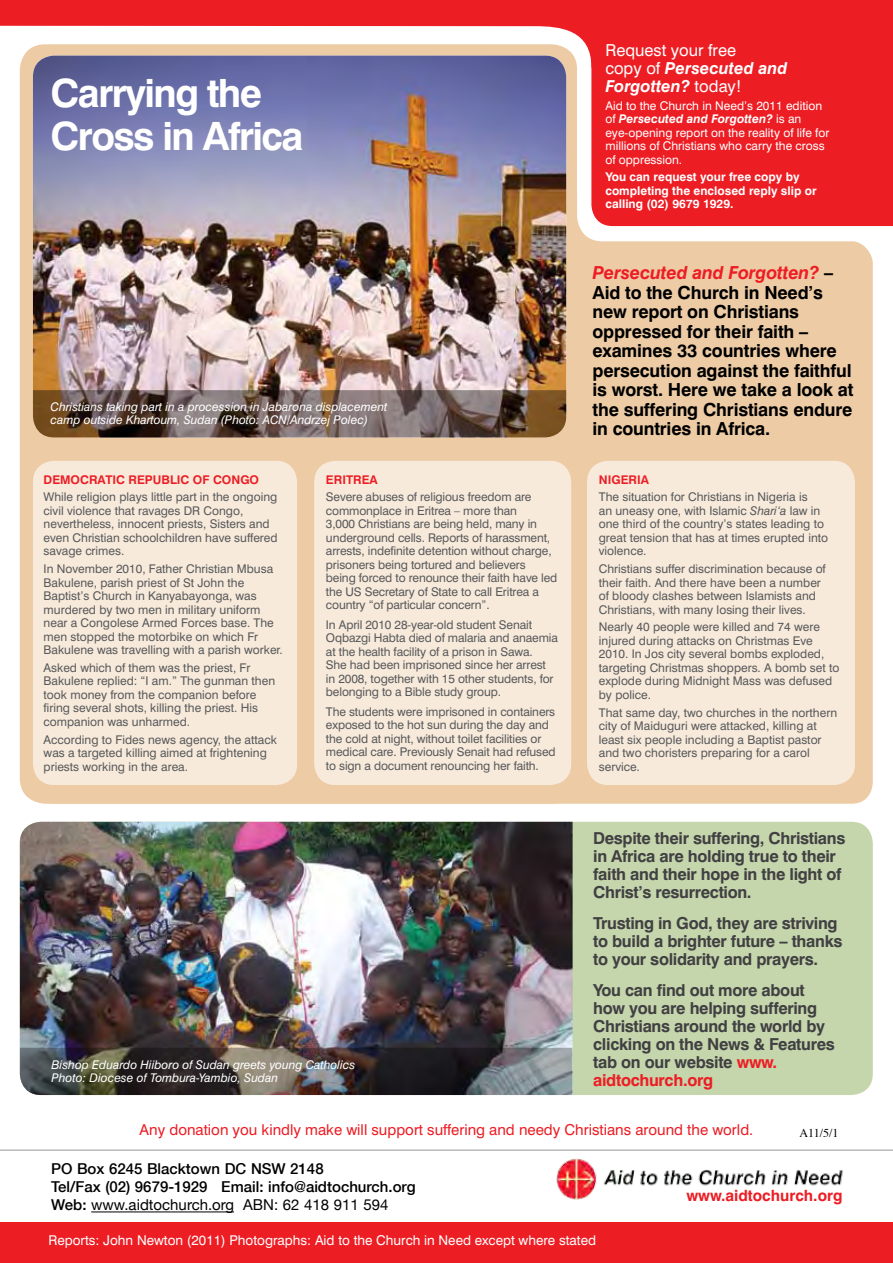
<style>
.page{position:relative;width:893px;height:1263px;background:#fff}
.page>*{position:absolute;margin:0;border:0;box-sizing:border-box;transform-origin:0 0}
.t1{font:700 39px/43.8px "Swiss 721 BT";letter-spacing:-.04em;color:#fff}
.t2{font:700 18px/19.5px "Swiss 721 BT";letter-spacing:-.01em;color:#000}
.t3{font:700 16.5px/18px "Swiss 721 BT";letter-spacing:-.02em;color:#414042}
.t4{font:16.5px/18px "Swiss 721 BT";color:#fff}
.t5{font:700 15.45px "Swiss 721 BT";color:#ed1d24}
.t6{font:500 15px/18.1px "Helvetica Neue";color:#000}
.t7{font:15px "Swiss 721 BT";color:#ed1d24}
.t8{font:13.5px "Swiss 721 BT";color:#fff}
.t9{font:12px/13.5px "Swiss 721 BT";color:#58595b}
.t10{font:italic 12px/13.2px "Swiss 721 BT";color:#fff}
.t11{font:12px/13.5px "Swiss 721 BT";color:#fff}
.t12{font:700 12px/13.5px "Swiss 721 BT";color:#fff}
.t13{font:700 12px "Swiss 721 BT";color:#ed1d24}
.t14{font:12px "Times";color:#000}
.s1{font-weight:700;font-style:italic}
.s2{font-style:italic;color:#ed1d24}
.s3{font-style:italic}
.s4{color:#ed1d24}
.s5{font-weight:400}
</style>
<div class="page">
<div style="left:20px;top:44px;width:557px;height:760px;background:#edcba5;border-radius:26px"></div>
<div style="left:33px;top:193px;width:840px;height:611px;background:#edcba5;border-radius:21px"></div>
<svg style="left:577px;top:193px;width:296px;height:48px;background:#fdfaf8"></svg>
<img style="left:33px;top:68px;width:533px;height:322px">
<div style="left:0;top:1222px;width:893px;height:41px;background:#ed1d24"></div>
<hr style="left:91px;top:1211px;width:143px;height:1px;background:#000">
<img style="left:556px;top:1158px;width:287px;height:42px">
<hr style="left:0;top:1150px;width:893px;height:1px;background:#939598">
<svg style="left:0;top:0;width:591px;height:68px"></svg>
<div style="left:591px;top:0;width:302px;height:226px;background:#ed1d24"></div>
<div style="left:20px;top:822px;width:853px;height:273px;background:#c5d5ac;border-radius:21px"></div>
<img style="left:20px;top:822px;width:553px;height:273px">
<div style="left:33px;top:461px;width:264px;height:324px;background:#f7eadb;border-radius:21px"></div>
<div style="left:314px;top:461px;width:257px;height:324px;background:#f7eadb;border-radius:21px"></div>
<div style="left:587px;top:461px;width:268px;height:324px;background:#f7eadb;border-radius:21px"></div>
<svg style="left:693px;top:227px;width:180px;height:37px"></svg>
<svg style="left:33px;top:390px;width:533px;height:47px;background:#6d594f"></svg>
<img style="left:20px;top:1048px;width:552px;height:47px">
<h1 class="t1" style="left:51px;top:70px;width:254px">Carrying the<br>Cross in Africa</h1>
<p class="t10" style="left:51px;top:400px;width:338px">Christians taking part in a procession in Jabarona displacement camp outside Khartoum, Sudan (Photo: ACN/Andrzej Polec)</p>
<p class="t13" style="left:44px;top:472px;width:45px">Democratic</p>
<p class="t13" style="left:129px;top:472px;width:49px">Republic</p>
<p class="t13" style="left:193px;top:472px;width:68px">of Congo</p>
<p class="t9" style="left:44px;top:490px;width:236px">While religion plays little part in the ongoing civil violence that ravages DR Congo, nevertheless, innocent priests, Sisters and even Christian schoolchildren have suffered savage crimes.</p>
<p class="t9" style="left:44px;top:562px;width:241px">In November 2010, Father Christian Mbusa Bakulene, parish priest of St John the Baptist’s Church in Kanyabayonga, was murdered by two men in military uniform near a Congolese Armed Forces base. The men stopped the motorbike on which Fr Bakulene was travelling with a parish worker.</p>
<p class="t9" style="left:44px;top:661px;width:233px">Asked which of them was the priest, Fr Bakulene replied: “I am.” The gunman then took money from the companion before firing several shots, killing the priest. His companion was unharmed.</p>
<p class="t9" style="left:44px;top:732px;width:235px">According to Fides news agency, the attack was a targeted killing aimed at frightening priests working in the area.</p>
<p class="t13" style="left:326px;top:472px;width:8px">Eritr</p>
<p class="t13" style="left:362px;top:472px;width:16px">ea</p>
<p class="t9" style="left:326px;top:490px;width:233px">Severe abuses of religious freedom are commonplace in Eritrea – more than<br>3,000 Christians are being held, many in underground cells. Reports of harassment, arrests, indefinite detention without charge, prisoners being tortured and believers being forced to renounce their faith have led the US Secretary of State to call Eritrea a country “of particular concern”.</p>
<p class="t9" style="left:326px;top:618px;width:233px">In April 2010 28-year-old student Senait Oqbazgi Habta died of malaria and anaemia at the health facility of a prison in Sawa.<br>She had been imprisoned since her arrest in 2008, together with 15 other students, for belonging to a Bible study group.</p>
<p class="t9" style="left:326px;top:705px;width:231px">The students were imprisoned in containers exposed to the hot sun during the day and the cold at night, without toilet facilities or medical care. Previously Senait had refused to sign a document renouncing her faith.</p>
<p class="t10" style="left:52px;top:1058px;width:305px">Bishop Eduardo Hiiboro of Sudan greets young Catholics<br>Photo: Diocese of Tombura-Yambio, Sudan</p>
<h3 class="t4" style="left:605px;top:41px;width:184px">Request your free<br>copy of <span class="s1">Persecuted and<br>Forgotten?</span> today!</h3>
<p class="t11" style="left:605px;top:98px;width:225px">Aid to the Church in Need’s 2011 edition of <span class="s1">Persecuted and Forgotten?</span> is an eye-opening report on the reality of life for millions of Christians who carry the cross of oppression.</p>
<p class="t12" style="left:605px;top:170px;width:213px">You can request your free copy by completing the enclosed reply slip or calling (02) 9679 1929.</p>
<p class="t2" style="left:592px;top:263px;width:262px"><span class="s2">Persecuted and Forgotten?</span> –<br>Aid to the Church in Need’s new report on Christians oppressed for their faith – examines 33 countries where persecution against the faithful is worst. Here we take a look at the suffering Christians endure in countries in Africa.</p>
<p class="t13" style="left:599px;top:472px;width:38px">Nigeria</p>
<p class="t9" style="left:599px;top:490px;width:231px">The situation for Christians in Nigeria is<br>an uneasy one, with Islamic <span class="s3">Shari‘a</span> law in one third of the country’s states leading to great tension that has at times erupted into violence.</p>
<p class="t9" style="left:599px;top:562px;width:228px">Christians suffer discrimination because of their faith. And there have been a number of bloody clashes between Islamists and Christians, with many losing their lives.</p>
<p class="t9" style="left:599px;top:620px;width:242px">Nearly 40 people were killed and 74 were injured during attacks on Christmas Eve 2010. In Jos city several bombs exploded, targeting Christmas shoppers. A bomb set to explode during Midnight Mass was defused by police.</p>
<p class="t9" style="left:599px;top:705px;width:240px">That same day, two churches in the northern city of Maiduguri were attacked, killing at least six people including a Baptist pastor and two choristers preparing for a carol service.</p>
<h3 class="t3" style="left:593px;top:829px;width:254px">Despite their suffering, Christians in Africa are holding true to their faith and their hope in the light of<br>Christ’s resurrection.</h3>
<h3 class="t3" style="left:593px;top:914px;width:251px">Trusting in God, they are striving to build a brighter future – thanks to your solidarity and prayers.</h3>
<h3 class="t3" style="left:593px;top:981px;width:243px">You can find out more about how you are helping suffering<br>Christians around the world by clicking on the News &amp; Features tab on our website <span class="s4">www. aidtochurch.org</span></h3>
<p class="t7" style="left:140px;top:1120px;width:615px">Any donation you kindly make will support suffering and needy Christians around the world.</p>
<p class="t14" style="left:800px;top:1122px;width:40px">A11/5/1</p>
<p class="t6" style="left:51px;top:1160px;width:366px">PO Box 6245 Blacktown DC NSW 2148<br>Tel/Fax (02) 9679-1929 Email: info@aidtochurch.org<br>Web: <span class="s5">www.aidtochurch.org ABN: 62 418 911 594</span></p>
<p class="t8" style="left:48px;top:1231px;width:549px">Reports: John Newton (2011) Photographs: Aid to the Church in Need except where stated</p>
<p class="t5" style="left:686px;top:1186px;width:158px">www.aidtochurch.org</p>
</div>
